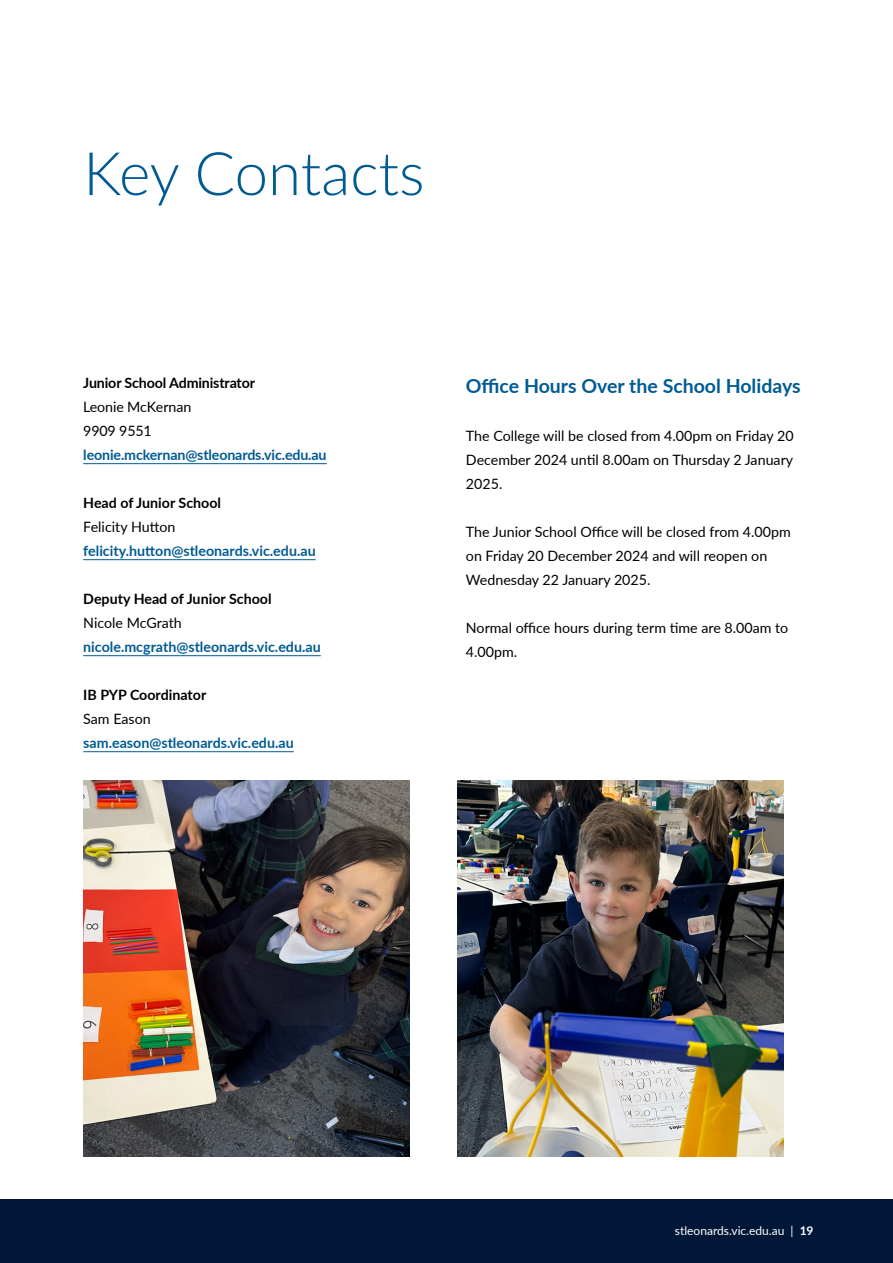
<style>
.page{position:relative;width:893px;height:1263px;background:#fff}
.page>*{position:absolute;margin:0;border:0;box-sizing:border-box;transform-origin:0 0}
.t1{font:300 60px "Lato";color:#005b94}
.t2{font:700 19.5px "Lato";color:#005b94}
.t3{font:14.25px/24px "Lato";color:#000}
.t4{font:700 14.25px "Lato";color:#005b94}
.t5{font:700 14.25px "Lato";letter-spacing:-.005em;color:#000}
.t6{font:12px "Lato";color:#fff}
.s1{font-weight:700}
</style>
<div class="page">
<div style="left:0;top:1200px;width:893px;height:63px;background:#001738"></div>
<hr style="left:83px;top:463px;width:244px;height:1px;background:#005b94">
<hr style="left:83px;top:559px;width:233px;height:1px;background:#005b94">
<hr style="left:83px;top:655px;width:238px;height:1px;background:#005b94">
<hr style="left:83px;top:751px;width:211px;height:1px;background:#005b94">
<img style="left:83px;top:780px;width:326px;height:377px">
<img style="left:457px;top:780px;width:326px;height:377px">
<h1 class="t1" style="left:83px;top:132px;width:343px">Key Contacts</h1>
<p class="t5" style="left:83px;top:373px;width:173px">Junior School Administrator</p>
<p class="t3" style="left:83px;top:395px;width:110px">Leonie McKernan<br>9909 9551</p>
<p class="t4" style="left:83px;top:445px;width:245px">leonie.mckernan@stleonards.vic.edu.au</p>
<p class="t5" style="left:83px;top:493px;width:139px">Head of Junior School</p>
<p class="t3" style="left:83px;top:515px;width:94px">Felicity Hutton</p>
<p class="t4" style="left:83px;top:541px;width:234px">felicity.hutton@stleonards.vic.edu.au</p>
<p class="t5" style="left:83px;top:589px;width:190px">Deputy Head of Junior School</p>
<p class="t3" style="left:83px;top:611px;width:100px">Nicole McGrath</p>
<p class="t4" style="left:83px;top:637px;width:239px">nicole.mcgrath@stleonards.vic.edu.au</p>
<p class="t5" style="left:83px;top:685px;width:125px">IB PYP Coordinator</p>
<p class="t3" style="left:83px;top:707px;width:69px">Sam Eason</p>
<p class="t4" style="left:83px;top:733px;width:212px">sam.eason@stleonards.vic.edu.au</p>
<h2 class="t2" style="left:466px;top:371px;width:336px">Office Hours Over the School Holidays</h2>
<p class="t3" style="left:466px;top:423px;width:329px;text-align:justify">The College will be closed from 4.00pm on Friday 20<br>December 2024 until 8.00am on Thursday 2 January 2025.</p>
<p class="t3" style="left:466px;top:519px;width:326px">The Junior School Office will be closed from 4.00pm on Friday 20 December 2024 and will reopen on<br>Wednesday 22 January 2025.</p>
<p class="t3" style="left:466px;top:615px;width:324px">Normal office hours during term time are 8.00am to<br>4.00pm.</p>
<p class="t6" style="left:675px;top:1222px;width:140px">stleonards.vic.edu.au | <span class="s1">19</span></p>
</div>
